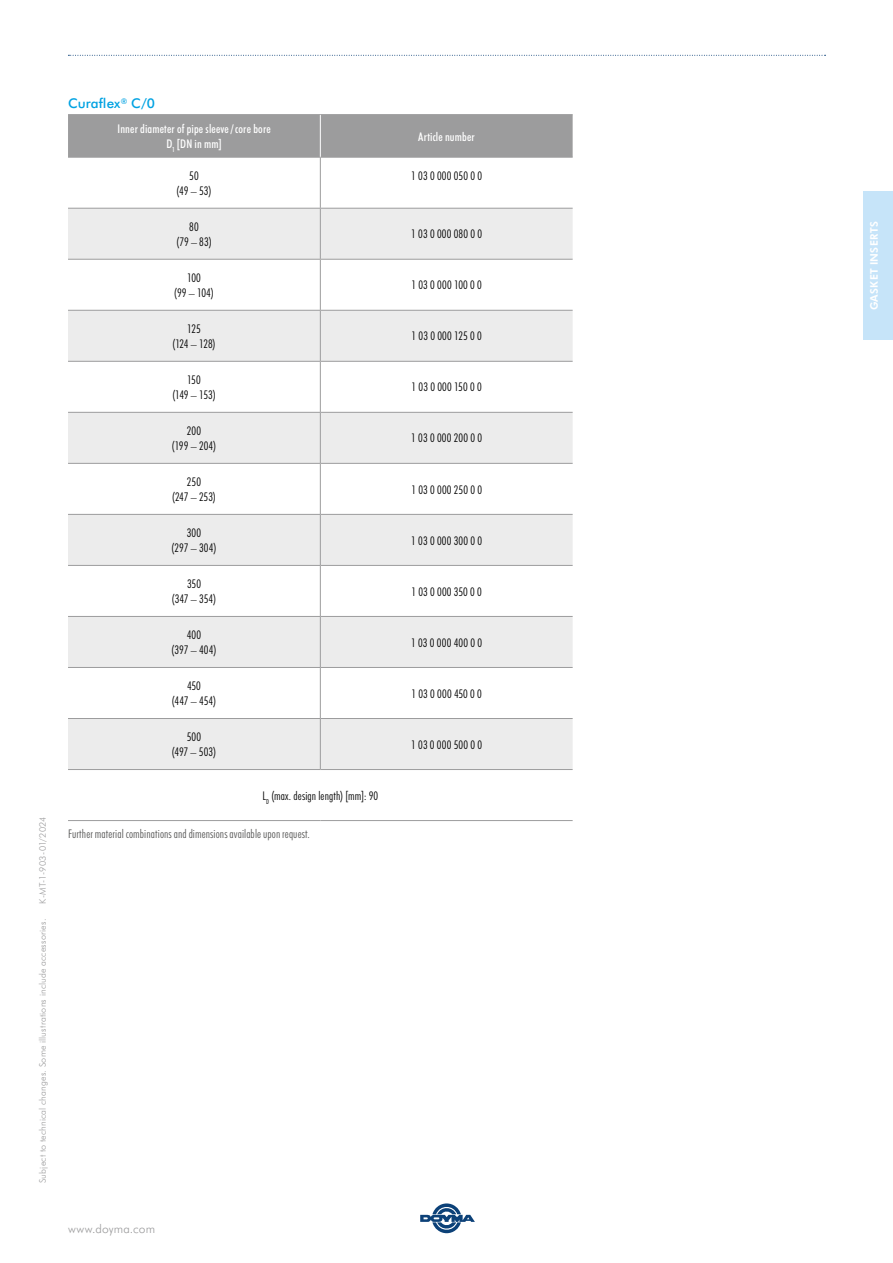
<style>
.page{position:relative;width:893px;height:1263px;background:#fff}
.page>*{position:absolute;margin:0;border:0;box-sizing:border-box;transform-origin:0 0}
.t1{font:500 13.5px "Futura BT";letter-spacing:.01em;color:#00a2e2}
.t2{font:300 condensed 12px/14.4px "Futura BT";letter-spacing:.01em;color:#000;text-align:center}
.t3{font:300 condensed 12px "Futura BT";letter-spacing:.01em;color:#565655}
.t4{font:500 condensed 12px/14.4px "Futura BT";letter-spacing:.01em;color:#fff;text-align:center}
.t5{font:300 12px "Futura BT";letter-spacing:.015em;color:#9c9c9d}
.t6{font:300 condensed 12px/14.4px "Futura BT";letter-spacing:-.035em;color:#000;text-align:center}
.t7{font:300 condensed 12px/14.4px "Futura BT";letter-spacing:-.03em;color:#000;text-align:center}
.t8{font:700 10.5px "Futura BT";letter-spacing:.03em;color:#fff}
.t9{font:300 9px "Futura BT";letter-spacing:.02em;color:#9c9c9d}
</style>
<div class="page">
<svg style="left:420px;top:1203px;width:55px;height:30px"></svg>
<svg style="left:68px;top:55px;width:758px;height:1px"></svg>
<div style="left:863px;top:191px;width:30px;height:149px;background:#c6e4f9"></div>
<div style="left:68px;top:115px;width:505px;height:42px;background:#9c9c9d"></div>
<svg style="left:68px;top:209px;width:505px;height:560px;fill:#ececec"></svg>
<hr style="left:68px;top:114px;width:252px;height:1px;background:#9c9c9d">
<hr style="left:320px;top:114px;width:253px;height:1px;background:#9c9c9d">
<hr style="left:68px;top:157px;width:252px;height:1px;background:#9c9c9d">
<hr style="left:320px;top:157px;width:253px;height:1px;background:#9c9c9d">
<hr style="left:320px;top:158px;width:1px;height:50px;background:#9c9c9d">
<hr style="left:68px;top:208px;width:252px;height:1px;background:#9c9c9d">
<hr style="left:320px;top:208px;width:253px;height:1px;background:#9c9c9d">
<hr style="left:320px;top:209px;width:1px;height:50px;background:#9c9c9d">
<hr style="left:68px;top:259px;width:252px;height:1px;background:#9c9c9d">
<hr style="left:320px;top:259px;width:253px;height:1px;background:#9c9c9d">
<hr style="left:320px;top:260px;width:1px;height:50px;background:#9c9c9d">
<hr style="left:68px;top:310px;width:252px;height:1px;background:#9c9c9d">
<hr style="left:320px;top:310px;width:253px;height:1px;background:#9c9c9d">
<hr style="left:320px;top:311px;width:1px;height:50px;background:#9c9c9d">
<hr style="left:68px;top:361px;width:252px;height:1px;background:#9c9c9d">
<hr style="left:320px;top:361px;width:253px;height:1px;background:#9c9c9d">
<hr style="left:320px;top:362px;width:1px;height:50px;background:#9c9c9d">
<hr style="left:68px;top:412px;width:252px;height:1px;background:#9c9c9d">
<hr style="left:320px;top:412px;width:253px;height:1px;background:#9c9c9d">
<hr style="left:320px;top:413px;width:1px;height:50px;background:#9c9c9d">
<hr style="left:68px;top:463px;width:252px;height:1px;background:#9c9c9d">
<hr style="left:320px;top:463px;width:253px;height:1px;background:#9c9c9d">
<hr style="left:320px;top:464px;width:1px;height:50px;background:#9c9c9d">
<hr style="left:68px;top:514px;width:252px;height:1px;background:#9c9c9d">
<hr style="left:320px;top:514px;width:253px;height:1px;background:#9c9c9d">
<hr style="left:320px;top:515px;width:1px;height:50px;background:#9c9c9d">
<hr style="left:68px;top:565px;width:252px;height:1px;background:#9c9c9d">
<hr style="left:320px;top:565px;width:253px;height:1px;background:#9c9c9d">
<hr style="left:320px;top:566px;width:1px;height:50px;background:#9c9c9d">
<hr style="left:68px;top:616px;width:252px;height:1px;background:#9c9c9d">
<hr style="left:320px;top:616px;width:253px;height:1px;background:#9c9c9d">
<hr style="left:320px;top:617px;width:1px;height:50px;background:#9c9c9d">
<hr style="left:68px;top:667px;width:252px;height:1px;background:#9c9c9d">
<hr style="left:320px;top:667px;width:253px;height:1px;background:#9c9c9d">
<hr style="left:320px;top:668px;width:1px;height:50px;background:#9c9c9d">
<hr style="left:68px;top:718px;width:252px;height:1px;background:#9c9c9d">
<hr style="left:320px;top:718px;width:253px;height:1px;background:#9c9c9d">
<hr style="left:320px;top:719px;width:1px;height:50px;background:#9c9c9d">
<hr style="left:68px;top:769px;width:252px;height:1px;background:#9c9c9d">
<hr style="left:320px;top:769px;width:253px;height:1px;background:#9c9c9d">
<hr style="left:68px;top:820px;width:252px;height:1px;background:#9c9c9d">
<hr style="left:320px;top:820px;width:253px;height:1px;background:#9c9c9d">
<hr style="left:320px;top:115px;width:1px;height:42px;background:#fff">
<p class="t9" style="left:36px;top:904px;width:89px;rotate:-90deg">K-MT-1-903-01/2024</p>
<p class="t9" style="left:36px;top:1183px;width:266px;rotate:-90deg">Subject to technical changes. Some illustrations include accessories.</p>
<p class="t1" style="left:68px;top:94px;width:88px">Curaflex<sup>®</sup> C/0</p>
<p class="t4" style="left:118px;top:121px;width:155px">Inner diameter of pipe sleeve/core bore<br>D<sub>1</sub> [DN in mm]</p>
<p class="t4" style="left:418px;top:129px;width:58px">Article number</p>
<p class="t2" style="left:177px;top:168px;width:36px">50<br>(49 – 53)</p>
<p class="t2" style="left:411px;top:168px;width:72px">1 03 0 000 050 0 0</p>
<p class="t2" style="left:176px;top:219px;width:37px">80<br>(79 – 83)</p>
<p class="t2" style="left:411px;top:226px;width:72px">1 03 0 000 080 0 0</p>
<p class="t2" style="left:174px;top:270px;width:41px">100<br>(99 – 104)</p>
<p class="t2" style="left:411px;top:278px;width:72px">1 03 0 000 100 0 0</p>
<p class="t6" style="left:172px;top:321px;width:45px">125<br>(124 – 128)</p>
<p class="t2" style="left:412px;top:329px;width:72px">1 03 0 000 125 0 0</p>
<p class="t7" style="left:172px;top:372px;width:45px">150<br>(149 – 153)</p>
<p class="t2" style="left:412px;top:380px;width:72px">1 03 0 000 150 0 0</p>
<p class="t2" style="left:172px;top:423px;width:46px">200<br>(199 – 204)</p>
<p class="t2" style="left:411px;top:431px;width:72px">1 03 0 000 200 0 0</p>
<p class="t2" style="left:172px;top:474px;width:45px">250<br>(247 – 253)</p>
<p class="t2" style="left:411px;top:482px;width:72px">1 03 0 000 250 0 0</p>
<p class="t2" style="left:172px;top:525px;width:46px">300<br>(297 – 304)</p>
<p class="t2" style="left:411px;top:533px;width:72px">1 03 0 000 300 0 0</p>
<p class="t2" style="left:172px;top:576px;width:46px">350<br>(347 – 354)</p>
<p class="t2" style="left:411px;top:584px;width:72px">1 03 0 000 350 0 0</p>
<p class="t2" style="left:172px;top:627px;width:46px">400<br>(397 – 404)</p>
<p class="t2" style="left:411px;top:635px;width:72px">1 03 0 000 400 0 0</p>
<p class="t2" style="left:172px;top:679px;width:46px">450<br>(447 – 454)</p>
<p class="t2" style="left:411px;top:686px;width:72px">1 03 0 000 450 0 0</p>
<p class="t2" style="left:172px;top:730px;width:46px">500<br>(497 – 503)</p>
<p class="t2" style="left:411px;top:737px;width:72px">1 03 0 000 500 0 0</p>
<p class="t2" style="left:262px;top:788px;width:117px">L<sub>D</sub> (max. design length) [mm]: 90</p>
<p class="t3" style="left:68px;top:826px;width:243px">Further material combinations and dimensions available upon request.</p>
<p class="t5" style="left:68px;top:1221px;width:89px">www.doyma.com</p>
<p class="t8" style="left:867px;top:310px;width:90px;rotate:-90deg">GASKET INSERTS</p>
</div>
